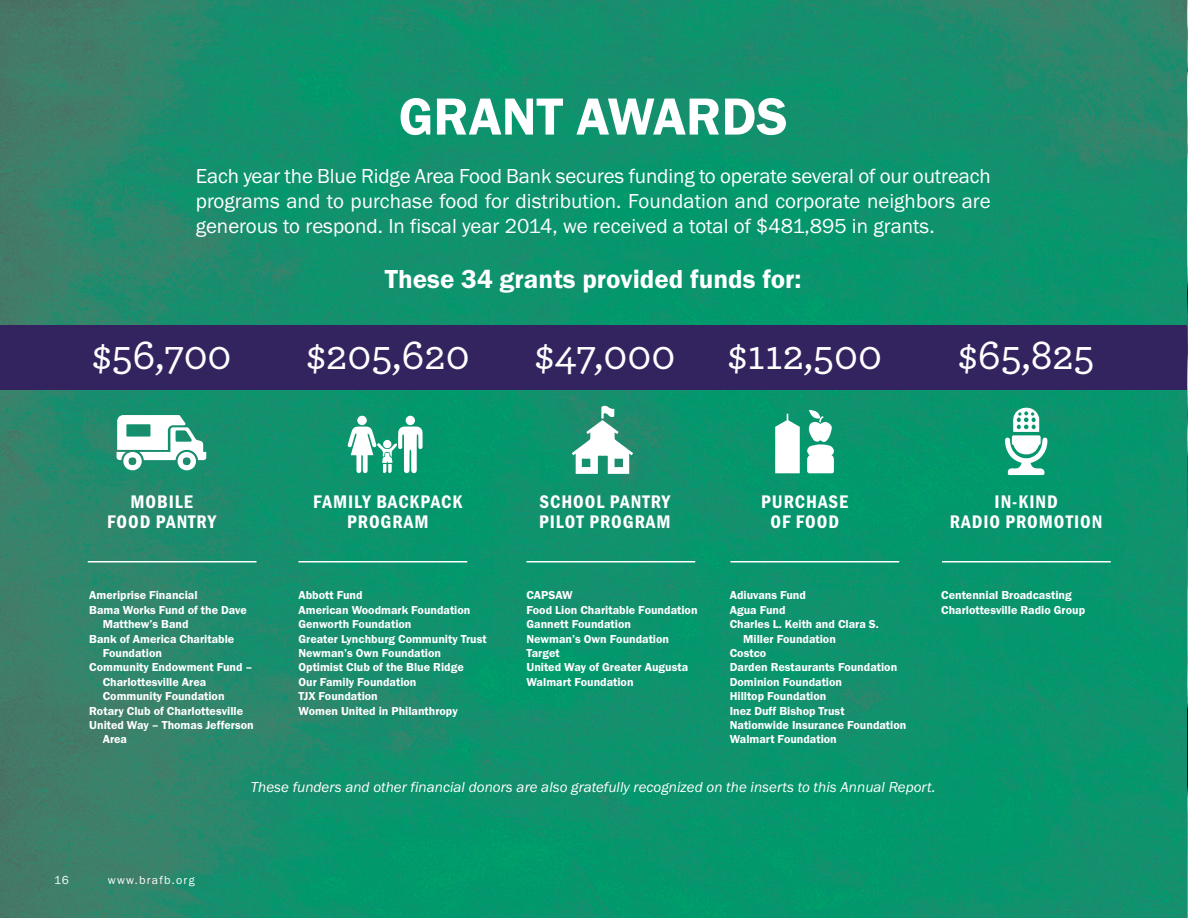
<style>
.page{position:relative;width:1188px;height:918px;background:#fff}
.page>*{position:absolute;margin:0;border:0;box-sizing:border-box;transform-origin:0 0}
.t1{font:600 54px "Franklin Gothic";color:#fff}
.t2{font:500 43.2px "Archer";color:#fff}
.t3{font:600 27px "Franklin Gothic";color:#fff}
.t4{font:21px/25.2px "Franklin Gothic";color:#fff;text-align:justify}
.t5{font:600 condensed 18.9px/20.2px "Franklin Gothic";letter-spacing:.05em;color:#fff;text-align:center}
.t6{font:italic 15px "Franklin Gothic";color:#fff}
.t7{font:600 12px/14.4px "Franklin Gothic";color:#fff}
.t8{font:12px "Franklin Gothic";letter-spacing:.1em;color:#fff}
</style>
<div class="page">
<img style="left:0;top:0;width:1187px;height:918px">
<div style="left:0;top:326px;width:1188px;height:64px;background:#332460"></div>
<hr style="left:1187px;top:0;width:1px;height:918px;background:#fff">
<svg style="left:117px;top:415px;width:89px;height:55px"></svg>
<svg style="left:347px;top:416px;width:76px;height:58px"></svg>
<svg style="left:572px;top:406px;width:61px;height:68px"></svg>
<svg style="left:775px;top:410px;width:59px;height:63px"></svg>
<svg style="left:1005px;top:407px;width:43px;height:68px"></svg>
<hr style="left:88px;top:561px;width:168px;height:1px;background:#fff">
<hr style="left:298px;top:561px;width:169px;height:1px;background:#fff">
<hr style="left:526px;top:561px;width:169px;height:1px;background:#fff">
<hr style="left:730px;top:561px;width:169px;height:1px;background:#fff">
<hr style="left:942px;top:561px;width:169px;height:1px;background:#fff">
<h1 class="t1" style="left:399px;top:84px;width:391px">GRANT AWARDS</h1>
<p class="t4" style="left:196px;top:163px;width:797px">Each year the Blue Ridge Area Food Bank secures funding to operate several of our outreach programs and to purchase food for distribution. Foundation and corporate neighbors are generous to respond. In fiscal year 2014, we received a total of $481,895 in grants.</p>
<h3 class="t3" style="left:385px;top:263px;width:418px">These 34 grants provided funds for:</h3>
<h2 class="t2" style="left:92px;top:341px;width:141px">$56,700</h2>
<h2 class="t2" style="left:306px;top:341px;width:165px">$205,620</h2>
<h2 class="t2" style="left:535px;top:341px;width:142px">$47,000</h2>
<h2 class="t2" style="left:727px;top:341px;width:156px">$112,500</h2>
<h2 class="t2" style="left:958px;top:341px;width:138px">$65,825</h2>
<h3 class="t5" style="left:107px;top:491px;width:111px">MOBILE<br>FOOD PANTRY</h3>
<p class="t7" style="left:89px;top:588px;width:110px">Ameriprise Financial</p>
<p class="t7" style="left:89px;top:602px;width:159px">Bama Works Fund of the Dave</p>
<p class="t7" style="left:103px;top:617px;width:87px">Matthew’s Band</p>
<p class="t7" style="left:89px;top:631px;width:147px">Bank of America Charitable</p>
<p class="t7" style="left:103px;top:646px;width:61px">Foundation</p>
<p class="t7" style="left:89px;top:660px;width:165px">Community Endowment Fund –</p>
<p class="t7" style="left:103px;top:674px;width:105px">Charlottesville Area</p>
<p class="t7" style="left:103px;top:689px;width:123px">Community Foundation</p>
<p class="t7" style="left:89px;top:703px;width:155px">Rotary Club of Charlottesville</p>
<p class="t7" style="left:89px;top:718px;width:166px">United Way – Thomas Jefferson</p>
<p class="t7" style="left:103px;top:732px;width:26px">Area</p>
<h3 class="t5" style="left:313px;top:491px;width:151px">FAMILY BACKPACK<br>PROGRAM</h3>
<h3 class="t5" style="left:539px;top:491px;width:133px;text-align:left">SCHOOL PANTRY<br>PILOT PROGRAM</h3>
<h3 class="t5" style="left:761px;top:491px;width:89px">PURCHASE<br>OF FOOD</h3>
<h3 class="t5" style="left:950px;top:491px;width:154px">IN-KIND<br>RADIO PROMOTION</h3>
<p class="t7" style="left:298px;top:588px;width:190px">Abbott Fund<br>American Woodmark Foundation<br>Genworth Foundation<br>Greater Lynchburg Community Trust<br>Newman’s Own Foundation<br>Optimist Club of the Blue Ridge<br>Our Family Foundation<br>TJX Foundation<br>Women United in Philanthropy</p>
<p class="t7" style="left:527px;top:588px;width:173px">CAPSAW<br>Food Lion Charitable Foundation<br>Gannett Foundation<br>Newman’s Own Foundation<br>Target<br>United Way of Greater Augusta<br>Walmart Foundation</p>
<p class="t7" style="left:730px;top:588px;width:78px">Adiuvans Fund</p>
<p class="t7" style="left:730px;top:602px;width:57px">Agua Fund</p>
<p class="t7" style="left:730px;top:617px;width:151px">Charles L. Keith and Clara S.</p>
<p class="t7" style="left:743px;top:631px;width:94px">Miller Foundation</p>
<p class="t7" style="left:730px;top:646px;width:38px">Costco</p>
<p class="t7" style="left:730px;top:660px;width:169px">Darden Restaurants Foundation</p>
<p class="t7" style="left:730px;top:674px;width:114px">Dominion Foundation</p>
<p class="t7" style="left:730px;top:689px;width:98px">Hilltop Foundation</p>
<p class="t7" style="left:730px;top:703px;width:116px">Inez Duff Bishop Trust</p>
<p class="t7" style="left:730px;top:718px;width:178px">Nationwide Insurance Foundation</p>
<p class="t7" style="left:730px;top:732px;width:109px">Walmart Foundation</p>
<p class="t7" style="left:941px;top:588px;width:145px">Centennial Broadcasting<br>Charlottesville Radio Group</p>
<p class="t8" style="left:54px;top:873px;width:16px">16</p>
<p class="t8" style="left:108px;top:873px;width:88px">www.brafb.org</p>
<p class="t6" style="left:251px;top:778px;width:686px">These funders and other financial donors are also gratefully recognized on the inserts to this Annual Report.</p>
</div>
